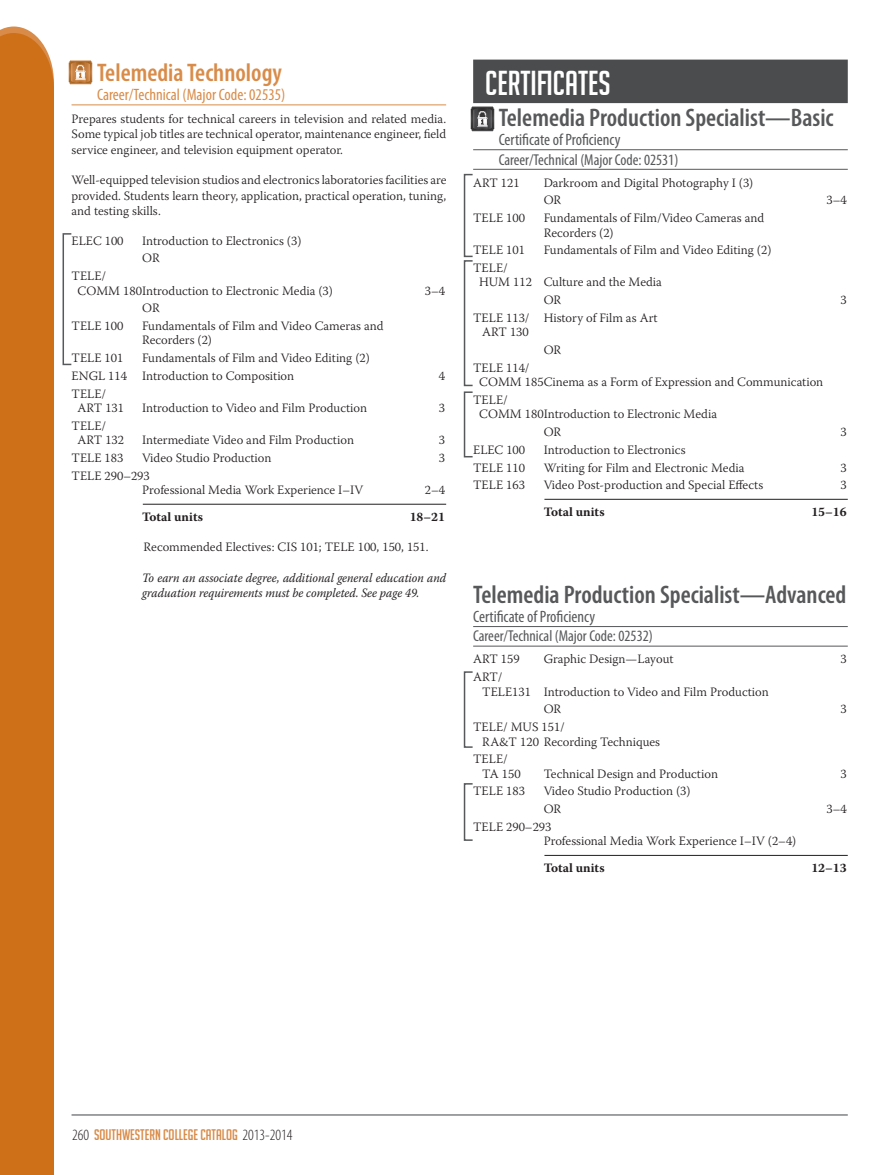
<style>
.page{position:relative;width:891px;height:1175px;background:#fff}
.page>*{position:absolute;margin:0;border:0;box-sizing:border-box;transform-origin:0 0}
.New_Certificate_Grey{font:33.75px "Big Noodle Titling";color:#fff}
.New_Certificate_Head{font:600 condensed 25.5px "Myriad Pro";color:#57585a}
.New_AA_Header{font:600 condensed 25.5px "Myriad Pro";color:#d98c49}
.New_Certificate_Unde{font:condensed 16.5px "Myriad Pro";color:#57585a}
.New_AA_Underline{font:condensed 16.5px "Myriad Pro";color:#d98c49}
.New_Certificate_Unde-2{font:condensed 15.75px "Myriad Pro";color:#57585a}
.t1{font:15px "Big Noodle Titling";color:#d98c49}
.New_Semesters{font:300 12.75px/14.4px "Warnock Pro";color:#231f20}
.New_Program_Descript{font:300 12.75px/15.3px "Warnock Pro";color:#231f20;text-align:justify}
.New_Program_Notation{font:italic 12.75px/15.3px "Warnock Pro";color:#231f20;scale:.92 1}
.New_Total_Units{font:700 12.75px "Warnock Pro";color:#231f20}
.s1{font-family:"Myriad Pro";font-weight:300;font-stretch:condensed;font-size:15.75px;color:#231f20}
</style>
<div class="page">
<hr style="left:72px;top:1114px;width:776px;height:1px;background:#57585a">
<div style="left:0;top:82px;width:54px;height:1092px;background:#ce7018"></div>
<svg style="left:0;top:27px;width:54px;height:57px"></svg>
<hr style="left:72px;top:104px;width:374px;height:1px;background:#d98c49">
<hr style="left:143px;top:504px;width:303px;height:1px;background:#231f20">
<div style="left:473px;top:60px;width:375px;height:43px;background:#4b4c4d"></div>
<hr style="left:473px;top:149px;width:375px;height:1px;background:#57585a">
<hr style="left:473px;top:169px;width:375px;height:1px;background:#57585a">
<hr style="left:544px;top:499px;width:304px;height:1px;background:#231f20">
<hr style="left:473px;top:626px;width:375px;height:1px;background:#57585a">
<hr style="left:473px;top:645px;width:375px;height:1px;background:#57585a">
<hr style="left:544px;top:855px;width:304px;height:1px;background:#231f20">
<div style="left:63px;top:233px;width:9px;height:132px;border:2px solid #57585a"></div>
<div style="left:464px;top:174px;width:9px;height:83px;border:2px solid #57585a"></div>
<div style="left:464px;top:260px;width:9px;height:126px;border:2px solid #57585a"></div>
<div style="left:464px;top:391px;width:9px;height:66px;border:2px solid #57585a"></div>
<div style="left:464px;top:671px;width:9px;height:77px;border:2px solid #57585a"></div>
<div style="left:464px;top:783px;width:9px;height:58px;border:2px solid #57585a"></div>
<img style="left:69px;top:60px;width:24px;height:24px">
<img style="left:470px;top:106px;width:25px;height:25px">
<p class="New_AA_Header" style="left:97px;top:57px;width:186px">Telemedia Technology</p>
<p class="New_AA_Underline" style="left:97px;top:85px;width:190px">Career/Technical (Major Code: 02535)</p>
<p class="New_Program_Descript" style="left:72px;top:111px;width:376px">Prepares students for technical careers in television and related media.<br>Some typical job titles are technical operator, maintenance engineer, field service engineer, and television equipment operator.</p>
<p class="New_Program_Descript" style="left:72px;top:172px;width:376px">Well-equipped television studios and electronics laboratories facilities are provided. Students learn theory, application, practical operation, tuning, and testing skills.</p>
<p class="New_Semesters" style="left:72px;top:233px;width:54px">ELEC 100</p>
<p class="New_Semesters" style="left:142px;top:233px;width:161px">Introduction to Electronics (3)</p>
<p class="New_Semesters" style="left:142px;top:251px;width:19px">OR</p>
<p class="New_Semesters" style="left:72px;top:268px;width:36px">TELE/</p>
<p class="New_Semesters" style="left:78px;top:283px;width:257px">COMM 180Introduction to Electronic Media (3)</p>
<p class="New_Semesters" style="left:425px;top:283px;width:22px">3–4</p>
<p class="New_Semesters" style="left:142px;top:301px;width:19px">OR</p>
<p class="New_Semesters" style="left:72px;top:318px;width:53px">TELE 100</p>
<p class="New_Semesters" style="left:142px;top:318px;width:243px">Fundamentals of Film and Video Cameras and<br>Recorders (2)</p>
<p class="New_Semesters" style="left:72px;top:350px;width:53px">TELE 101</p>
<p class="New_Semesters" style="left:142px;top:350px;width:229px">Fundamentals of Film and Video Editing (2)</p>
<p class="New_Semesters" style="left:72px;top:368px;width:224px">ENGL 114 Introduction to Composition</p>
<p class="New_Semesters" style="left:439px;top:368px;width:8px">4</p>
<p class="New_Semesters" style="left:72px;top:386px;width:36px">TELE/</p>
<p class="New_Semesters" style="left:78px;top:400px;width:48px">ART 131</p>
<p class="New_Semesters" style="left:142px;top:400px;width:227px">Introduction to Video and Film Production</p>
<p class="New_Semesters" style="left:439px;top:400px;width:8px">3</p>
<p class="New_Semesters" style="left:72px;top:418px;width:36px">TELE/</p>
<p class="New_Semesters" style="left:78px;top:432px;width:48px">ART 132</p>
<p class="New_Semesters" style="left:142px;top:432px;width:213px">Intermediate Video and Film Production</p>
<p class="New_Semesters" style="left:439px;top:432px;width:8px">3</p>
<p class="New_Semesters" style="left:72px;top:450px;width:53px">TELE 183</p>
<p class="New_Semesters" style="left:142px;top:450px;width:131px">Video Studio Production</p>
<p class="New_Semesters" style="left:439px;top:450px;width:8px">3</p>
<p class="New_Semesters" style="left:142px;top:468px;width:223px;text-indent:-70px">TELE 290–293<br>Professional Media Work Experience I–IV</p>
<p class="New_Semesters" style="left:425px;top:482px;width:22px">2–4</p>
<p class="New_Total_Units" style="left:142px;top:509px;width:62px">Total units</p>
<p class="New_Total_Units" style="left:410px;top:509px;width:37px">18–21</p>
<p class="New_Program_Descript" style="left:144px;top:539px;width:287px">Recommended Electives: CIS 101; TELE 100, 150, 151.</p>
<p class="New_Program_Notation" style="left:142px;top:570px;width:332px">To earn an associate degree, additional general education and graduation requirements must be completed. See page 49.</p>
<p class="New_Certificate_Grey" style="left:485px;top:65px;width:127px">CERTIFICATES</p>
<p class="New_Certificate_Head" style="left:499px;top:102px;width:336px">Telemedia Production Specialist—Basic</p>
<p class="New_Certificate_Unde" style="left:499px;top:130px;width:123px">Certificate of Proficiency</p>
<p class="New_Certificate_Unde-2" style="left:499px;top:150px;width:181px">Career/Technical (Major Code: 02531)</p>
<p class="New_Semesters" style="left:473px;top:175px;width:48px">ART 121</p>
<p class="New_Semesters" style="left:544px;top:175px;width:211px">Darkroom and Digital Photography I (3)</p>
<p class="New_Semesters" style="left:544px;top:193px;width:19px">OR</p>
<p class="New_Semesters" style="left:826px;top:193px;width:22px">3–4</p>
<p class="New_Semesters" style="left:473px;top:210px;width:53px">TELE 100</p>
<p class="New_Semesters" style="left:544px;top:210px;width:222px">Fundamentals of Film/Video Cameras and<br>Recorders (2)</p>
<p class="New_Semesters" style="left:473px;top:243px;width:53px">TELE 101</p>
<p class="New_Semesters" style="left:544px;top:243px;width:229px">Fundamentals of Film and Video Editing (2)</p>
<p class="New_Semesters" style="left:473px;top:260px;width:36px">TELE/</p>
<p class="New_Semesters" style="left:479px;top:275px;width:184px">HUM 112 Culture and the Media</p>
<p class="New_Semesters" style="left:544px;top:292px;width:19px">OR</p>
<p class="New_Semesters" style="left:840px;top:292px;width:8px">3</p>
<p class="New_Semesters" style="left:473px;top:310px;width:186px">TELE 113/ History of Film as Art</p>
<p class="New_Semesters" style="left:482px;top:325px;width:48px">ART 130</p>
<p class="New_Semesters" style="left:544px;top:342px;width:19px">OR</p>
<p class="New_Semesters" style="left:473px;top:360px;width:58px">TELE 114/</p>
<p class="New_Semesters" style="left:479px;top:374px;width:346px">COMM 185Cinema as a Form of Expression and Communication</p>
<p class="New_Semesters" style="left:473px;top:392px;width:36px">TELE/</p>
<p class="New_Semesters" style="left:479px;top:407px;width:239px">COMM 180Introduction to Electronic Media</p>
<p class="New_Semesters" style="left:544px;top:424px;width:19px">OR</p>
<p class="New_Semesters" style="left:840px;top:424px;width:8px">3</p>
<p class="New_Semesters" style="left:473px;top:442px;width:54px">ELEC 100</p>
<p class="New_Semesters" style="left:544px;top:442px;width:143px">Introduction to Electronics</p>
<p class="New_Semesters" style="left:473px;top:460px;width:53px">TELE 110</p>
<p class="New_Semesters" style="left:544px;top:460px;width:202px">Writing for Film and Electronic Media</p>
<p class="New_Semesters" style="left:840px;top:460px;width:8px">3</p>
<p class="New_Semesters" style="left:473px;top:477px;width:53px">TELE 163</p>
<p class="New_Semesters" style="left:544px;top:477px;width:221px">Video Post-production and Special Effects</p>
<p class="New_Semesters" style="left:840px;top:477px;width:8px">3</p>
<p class="New_Total_Units" style="left:544px;top:504px;width:62px">Total units</p>
<p class="New_Total_Units" style="left:811px;top:504px;width:37px">15–16</p>
<p class="New_Certificate_Head" style="left:473px;top:578px;width:375px">Telemedia Production Specialist—Advanced</p>
<p class="New_Certificate_Unde" style="left:473px;top:606px;width:123px">Certificate of Proficiency</p>
<p class="New_Certificate_Unde-2" style="left:473px;top:626px;width:181px">Career/Technical (Major Code: 02532)</p>
<p class="New_Semesters" style="left:473px;top:652px;width:48px">ART 159</p>
<p class="New_Semesters" style="left:544px;top:652px;width:131px">Graphic Design—Layout</p>
<p class="New_Semesters" style="left:840px;top:652px;width:8px">3</p>
<p class="New_Semesters" style="left:473px;top:669px;width:31px">ART/</p>
<p class="New_Semesters" style="left:482px;top:684px;width:288px">TELE131 Introduction to Video and Film Production</p>
<p class="New_Semesters" style="left:544px;top:701px;width:19px">OR</p>
<p class="New_Semesters" style="left:840px;top:701px;width:8px">3</p>
<p class="New_Semesters" style="left:473px;top:719px;width:93px">TELE/ MUS 151/</p>
<p class="New_Semesters" style="left:482px;top:734px;width:179px">RA&amp;T 120 Recording Techniques</p>
<p class="New_Semesters" style="left:473px;top:751px;width:36px">TELE/</p>
<p class="New_Semesters" style="left:482px;top:766px;width:40px">TA 150</p>
<p class="New_Semesters" style="left:544px;top:766px;width:176px">Technical Design and Production</p>
<p class="New_Semesters" style="left:840px;top:766px;width:8px">3</p>
<p class="New_Semesters" style="left:473px;top:784px;width:53px">TELE 183</p>
<p class="New_Semesters" style="left:544px;top:784px;width:148px">Video Studio Production (3)</p>
<p class="New_Semesters" style="left:544px;top:801px;width:19px">OR</p>
<p class="New_Semesters" style="left:826px;top:801px;width:22px">3–4</p>
<p class="New_Semesters" style="left:544px;top:819px;width:254px;text-indent:-70px">TELE 290–293<br>Professional Media Work Experience I–IV (2–4)</p>
<p class="New_Total_Units" style="left:544px;top:860px;width:62px">Total units</p>
<p class="New_Total_Units" style="left:811px;top:860px;width:37px">12–13</p>
<p class="t1" style="left:72px;top:1126px;width:222px"><span class="s1">260</span> SOUTHWESTERN COLLEGE CATALOG <span class="s1">2013-2014</span></p>
</div>
